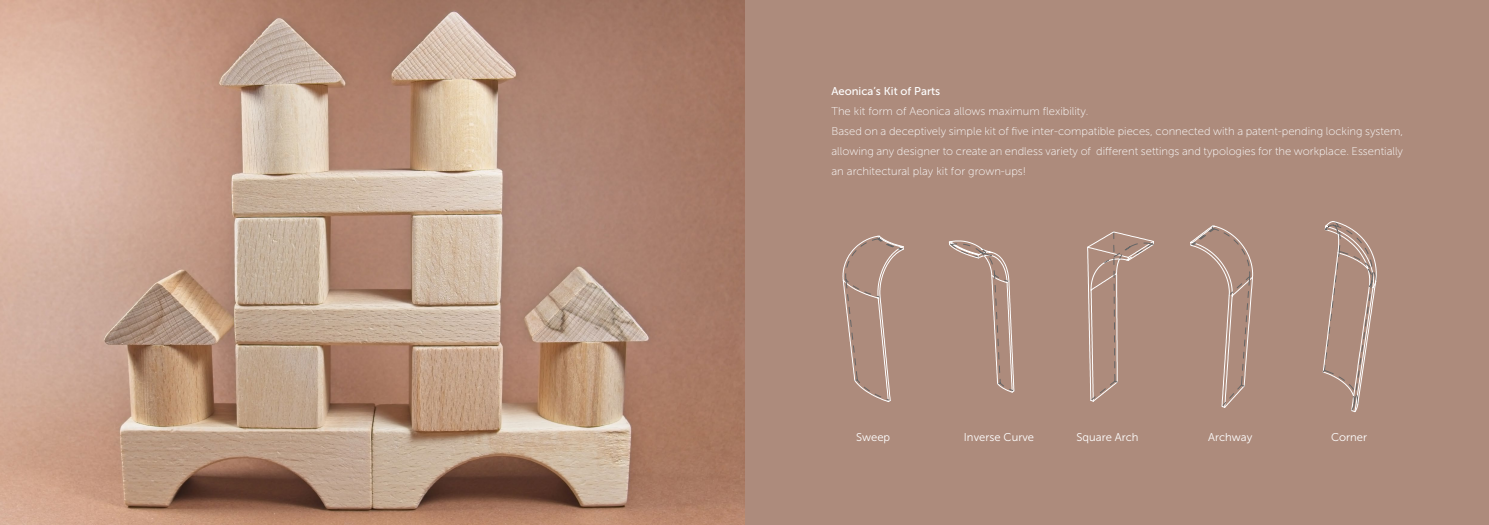
<style>
.page{position:relative;width:1489px;height:525px;background:#fff}
.page>*{position:absolute;margin:0;border:0;box-sizing:border-box;transform-origin:0 0}
.t1{font:11.25px/20px "Museo Sans 100";color:#fff;text-align:justify}
.t2{font:11.25px "Museo Sans 300";color:#fff}
.t3{font:11.25px "Museo Sans 500";color:#fff}
</style>
<div class="page">
<div style="left:0;top:0;width:1488px;height:524px;background:#ad8b7c"></div>
<svg style="left:842px;top:235px;width:62px;height:167px"></svg>
<svg style="left:948px;top:240px;width:67px;height:153px"></svg>
<svg style="left:1087px;top:231px;width:67px;height:171px"></svg>
<svg style="left:1190px;top:225px;width:63px;height:183px"></svg>
<svg style="left:1322px;top:221px;width:54px;height:191px"></svg>
<img style="left:0;top:0;width:744px;height:524px">
<p class="t3" style="left:831px;top:85px;width:110px">Aeonica’s Kit of Parts</p>
<p class="t1" style="left:831px;top:101px;width:258px">The kit form of Aeonica allows maximum flexibility.</p>
<p class="t1" style="left:831px;top:121px;width:573px">Based on a deceptively simple kit of five inter-compatible pieces, connected with a patent-pending locking system, allowing any designer to create an endless variety of different settings and typologies for the workplace. Essentially an architectural play kit for grown-ups!</p>
<p class="t2" style="left:856px;top:431px;width:36px">Sweep</p>
<p class="t2" style="left:963px;top:431px;width:72px">Inverse Curve</p>
<p class="t2" style="left:1076px;top:431px;width:64px">Square Arch</p>
<p class="t2" style="left:1208px;top:431px;width:46px">Archway</p>
<p class="t2" style="left:1330px;top:431px;width:38px">Corner</p>
</div>
